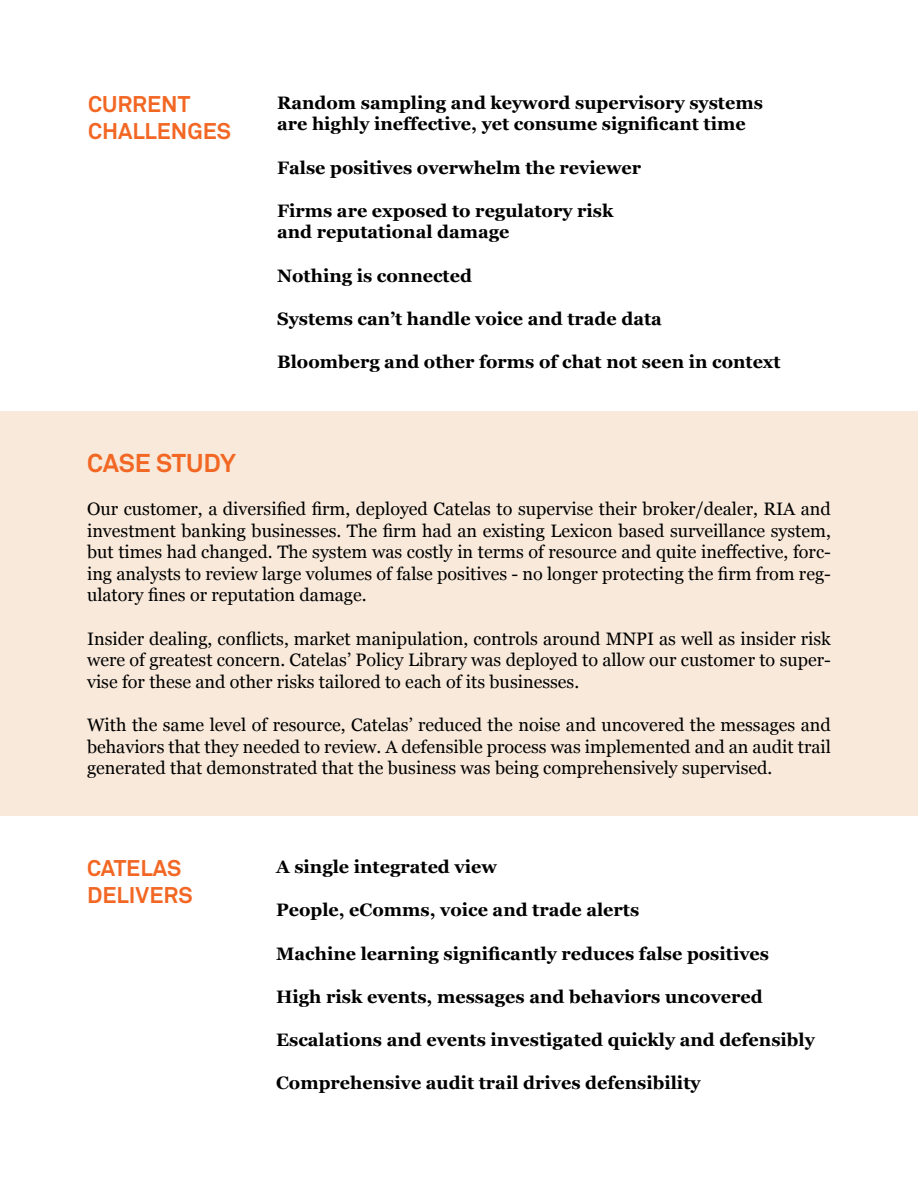
<style>
.page{position:relative;width:918px;height:1188px;background:#fff}
.page>*{position:absolute;margin:0;border:0;box-sizing:border-box;transform-origin:0 0}
.t1{font:700 25.5px "Akkurat";letter-spacing:-.005em;color:#f26723}
.t2{font:700 22.5px/27px "Akkurat";color:#f26723}
.t3{font:18px/21.6px "Georgia";color:#000;text-align:justify}
.t4{font:700 18px/21.6px "Georgia";color:#000}
</style>
<div class="page">
<div style="left:0;top:412px;width:918px;height:404px;background:#f8e9da"></div>
<p class="t2" style="left:88px;top:91px;width:145px">CURRENT<br>CHALLENGES</p>
<p class="t4" style="left:277px;top:91px;width:487px">Random sampling and keyword supervisory systems are highly ineffective, yet consume significant time</p>
<p class="t4" style="left:277px;top:156px;width:366px">False positives overwhelm the reviewer</p>
<p class="t4" style="left:277px;top:199px;width:338px">Firms are exposed to regulatory risk and reputational damage</p>
<p class="t4" style="left:277px;top:264px;width:196px">Nothing is connected</p>
<p class="t4" style="left:277px;top:307px;width:386px">Systems can’t handle voice and trade data</p>
<p class="t4" style="left:277px;top:350px;width:505px">Bloomberg and other forms of chat not seen in context</p>
<h1 class="t1" style="left:87px;top:447px;width:151px">CASE STUDY</h1>
<p class="t3" style="left:87px;top:497px;width:745px">Our customer, a diversified firm, deployed Catelas to supervise their broker/dealer, RIA and investment banking businesses. The firm had an existing Lexicon based surveillance system, but times had changed. The system was costly in terms of resource and quite ineffective, forc&shy;ing analysts to review large volumes of false positives - no longer protecting the firm from reg&shy;ulatory fines or reputation damage.</p>
<p class="t3" style="left:87px;top:627px;width:745px">Insider dealing, conflicts, market manipulation, controls around MNPI as well as insider risk were of greatest concern. Catelas’ Policy Library was deployed to allow our customer to super&shy;vise for these and other risks tailored to each of its businesses.</p>
<p class="t3" style="left:87px;top:713px;width:745px">With the same level of resource, Catelas’ reduced the noise and uncovered the messages and behaviors that they needed to review. A defensible process was implemented and an audit trail generated that demonstrated that the business was being comprehensively supervised.</p>
<p class="t2" style="left:87px;top:855px;width:107px">CATELAS<br>DELIVERS</p>
<p class="t4" style="left:276px;top:855px;width:222px">A single integrated view</p>
<p class="t4" style="left:276px;top:899px;width:365px">People, eComms, voice and trade alerts</p>
<p class="t4" style="left:276px;top:942px;width:495px">Machine learning significantly reduces false positives</p>
<p class="t4" style="left:276px;top:985px;width:488px">High risk events, messages and behaviors uncovered</p>
<p class="t4" style="left:276px;top:1028px;width:540px">Escalations and events investigated quickly and defensibly</p>
<p class="t4" style="left:276px;top:1071px;width:426px">Comprehensive audit trail drives defensibility</p>
</div>
